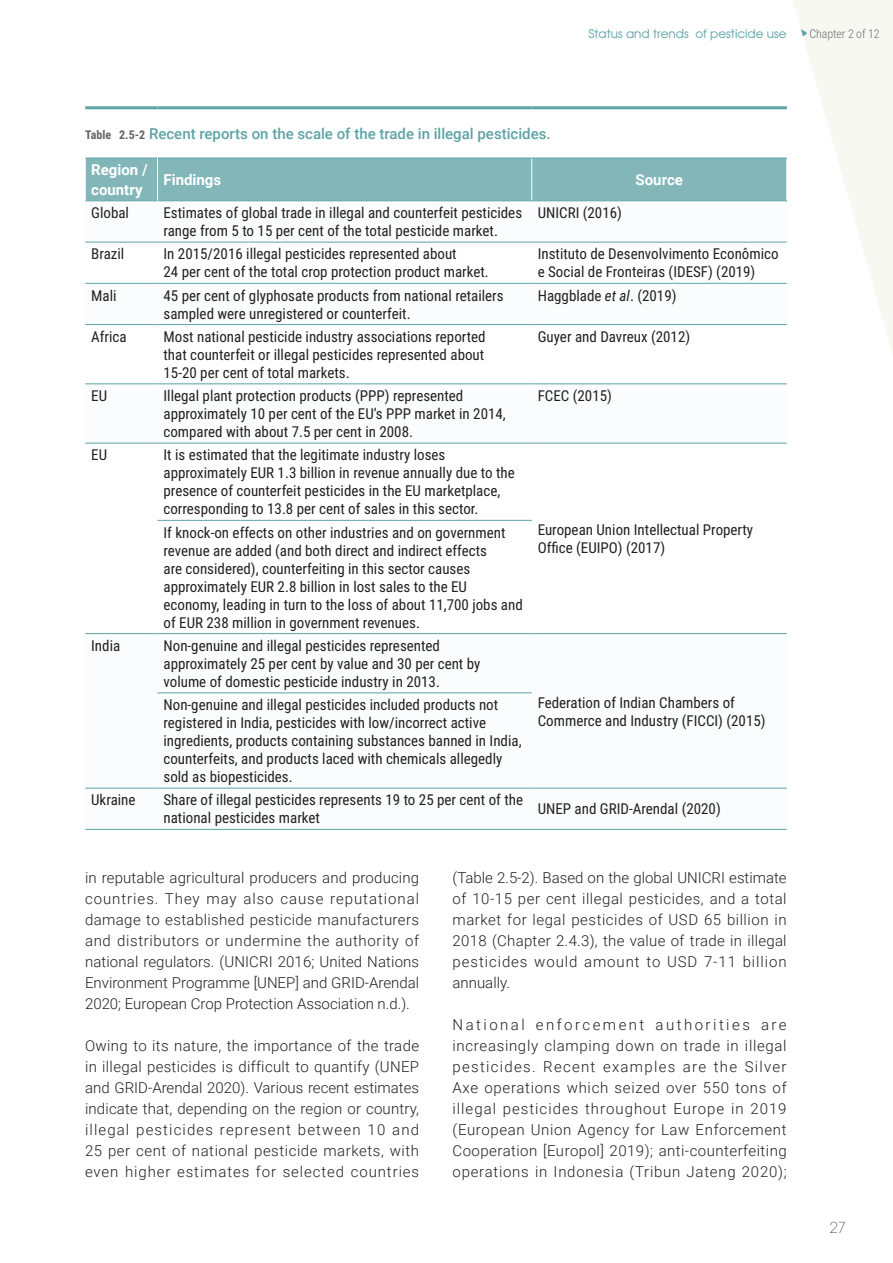
<style>
.page{position:relative;width:893px;height:1263px;background:#fff}
.page>*{position:absolute;margin:0;border:0;box-sizing:border-box;transform-origin:0 0}
._05TabRegL{font:15px/18px "Roboto Condensed";color:#231f20}
._02_RegLJ{font:300 15px/21px "Roboto";letter-spacing:.05em;color:#231f20;text-align:justify}
._05TabHead_A{font:500 15px "Roboto";color:#5da3a7}
._05TabHead_BL{font:700 15px/19.5px "Roboto";color:#fff}
.t1{font:200 15px "Avant Garde";color:#231f20}
.t2{font:12px "Avant Garde";color:#5da3a7}
.t3{font:300 12px "Roboto Condensed";letter-spacing:-.01em;color:#6c6d70}
.s1{font-family:"Roboto Condensed";font-weight:700;font-size:12px;color:#636366}
.s2{font-style:italic}
</style>
<div class="page">
<div style="left:86px;top:159px;width:701px;height:42px;background:#82b6b9"></div>
<svg style="left:85px;top:241px;width:702px;height:588px"></svg>
<hr style="left:85px;top:106px;width:73px;height:3px;background:#5da3a7">
<hr style="left:158px;top:106px;width:374px;height:3px;background:#5da3a7">
<hr style="left:532px;top:106px;width:255px;height:3px;background:#5da3a7">
<hr style="left:85px;top:242px;width:73px;height:1px;background:#5da3a7">
<hr style="left:85px;top:283px;width:73px;height:1px;background:#5da3a7">
<hr style="left:85px;top:324px;width:73px;height:1px;background:#5da3a7">
<hr style="left:85px;top:384px;width:73px;height:1px;background:#5da3a7">
<hr style="left:531px;top:158px;width:1px;height:43px;background:#fff">
<hr style="left:158px;top:158px;width:374px;height:1px;background:#5da3a7">
<hr style="left:532px;top:158px;width:255px;height:1px;background:#5da3a7">
<hr style="left:158px;top:242px;width:374px;height:1px;background:#5da3a7">
<hr style="left:532px;top:242px;width:255px;height:1px;background:#5da3a7">
<hr style="left:158px;top:283px;width:374px;height:1px;background:#5da3a7">
<hr style="left:532px;top:283px;width:255px;height:1px;background:#5da3a7">
<hr style="left:158px;top:324px;width:374px;height:1px;background:#5da3a7">
<hr style="left:532px;top:324px;width:255px;height:1px;background:#5da3a7">
<hr style="left:158px;top:384px;width:374px;height:1px;background:#5da3a7">
<hr style="left:532px;top:384px;width:255px;height:1px;background:#5da3a7">
<hr style="left:158px;top:443px;width:374px;height:1px;background:#5da3a7">
<hr style="left:158px;top:520px;width:374px;height:1px;background:#5da3a7">
<hr style="left:158px;top:201px;width:374px;height:1px;background:#5da3a7">
<hr style="left:532px;top:201px;width:255px;height:1px;background:#5da3a7">
<hr style="left:85px;top:158px;width:73px;height:1px;background:#5da3a7">
<hr style="left:85px;top:201px;width:73px;height:1px;background:#5da3a7">
<hr style="left:85px;top:158px;width:1px;height:43px;background:#fff">
<hr style="left:157px;top:158px;width:1px;height:43px;background:#fff">
<hr style="left:158px;top:633px;width:374px;height:1px;background:#5da3a7">
<hr style="left:158px;top:693px;width:374px;height:1px;background:#5da3a7">
<hr style="left:158px;top:788px;width:374px;height:1px;background:#5da3a7">
<hr style="left:158px;top:829px;width:374px;height:1px;background:#5da3a7">
<hr style="left:85px;top:443px;width:73px;height:1px;background:#5da3a7">
<hr style="left:532px;top:443px;width:255px;height:1px;background:#5da3a7">
<hr style="left:85px;top:633px;width:73px;height:1px;background:#5da3a7">
<hr style="left:85px;top:788px;width:73px;height:1px;background:#5da3a7">
<hr style="left:85px;top:829px;width:73px;height:1px;background:#5da3a7">
<hr style="left:532px;top:633px;width:255px;height:1px;background:#5da3a7">
<hr style="left:532px;top:788px;width:255px;height:1px;background:#5da3a7">
<hr style="left:532px;top:829px;width:255px;height:1px;background:#5da3a7">
<svg style="left:793px;top:0;width:100px;height:353px;fill:#f7f8f2"></svg>
<svg style="left:793px;top:21px;width:15px;height:25px"></svg>
<p class="t2" style="left:588px;top:26px;width:200px">Status and trends of pesticide use</p>
<p class="t3" style="left:810px;top:25px;width:72px">Chapter 2 of 12</p>
<p class="_05TabHead_A" style="left:85px;top:123px;width:467px"><span class="s1">Table 2.5-2</span> Recent reports on the scale of the trade in illegal pesticides.</p>
<p class="_05TabHead_BL" style="left:91px;top:160px;width:58px">Region / country</p>
<p class="_05TabHead_BL" style="left:164px;top:169px;width:59px">Findings</p>
<p class="_05TabHead_BL" style="left:636px;top:169px;width:49px">Source</p>
<p class="_05TabRegL" style="left:91px;top:203px;width:39px">Global</p>
<p class="_05TabRegL" style="left:164px;top:203px;width:360px">Estimates of global trade in illegal and counterfeit pesticides range from 5 to 15 per cent of the total pesticide market.</p>
<p class="_05TabRegL" style="left:538px;top:203px;width:86px">UNICRI (2016)</p>
<p class="_05TabRegL" style="left:91px;top:244px;width:35px">Brazil</p>
<p class="_05TabRegL" style="left:164px;top:244px;width:327px">In 2015/2016 illegal pesticides represented about<br>24 per cent of the total crop protection product market.</p>
<p class="_05TabRegL" style="left:538px;top:244px;width:242px">Instituto de Desenvolvimento Econômico e Social de Fronteiras (IDESF) (2019)</p>
<p class="_05TabRegL" style="left:91px;top:286px;width:27px">Mali</p>
<p class="_05TabRegL" style="left:164px;top:286px;width:342px">45 per cent of glyphosate products from national retailers sampled were unregistered or counterfeit.</p>
<p class="_05TabRegL" style="left:538px;top:286px;width:140px">Haggblade <span class="s2">et al</span>. (2019)</p>
<p class="_05TabRegL" style="left:91px;top:327px;width:37px">Africa</p>
<p class="_05TabRegL" style="left:164px;top:327px;width:324px;text-align:justify">Most national pesticide industry associations reported that counterfeit or illegal pesticides represented about 15-20 per cent of total markets.</p>
<p class="_05TabRegL" style="left:538px;top:327px;width:154px">Guyer and Davreux (2012)</p>
<p class="_05TabRegL" style="left:91px;top:386px;width:17px">EU</p>
<p class="_05TabRegL" style="left:164px;top:386px;width:344px">Illegal plant protection products (PPP) represented approximately 10 per cent of the EU’s PPP market in 2014, compared with about 7.5 per cent in 2008.</p>
<p class="_05TabRegL" style="left:538px;top:386px;width:76px">FCEC (2015)</p>
<p class="_05TabRegL" style="left:91px;top:445px;width:17px">EU</p>
<p class="_05TabRegL" style="left:164px;top:445px;width:353px">It is estimated that the legitimate industry loses approximately EUR 1.3 billion in revenue annually due to the presence of counterfeit pesticides in the EU marketplace, corresponding to 13.8 per cent of sales in this sector.</p>
<p class="_05TabRegL" style="left:538px;top:520px;width:217px">European Union Intellectual Property<br>Office (EUIPO) (2017)</p>
<p class="_05TabRegL" style="left:164px;top:523px;width:361px">If knock-on effects on other industries and on government revenue are added (and both direct and indirect effects<br>are considered), counterfeiting in this sector causes approximately EUR 2.8 billion in lost sales to the EU economy, leading in turn to the loss of about 11,700 jobs and of EUR 238 million in government revenues.</p>
<p class="_05TabRegL" style="left:91px;top:636px;width:31px">India</p>
<p class="_05TabRegL" style="left:164px;top:636px;width:318px">Non-genuine and illegal pesticides represented approximately 25 per cent by value and 30 per cent by volume of domestic pesticide industry in 2013.</p>
<p class="_05TabRegL" style="left:164px;top:695px;width:360px">Non-genuine and illegal pesticides included products not registered in India, pesticides with low/incorrect active ingredients, products containing substances banned in India, counterfeits, and products laced with chemicals allegedly sold as biopesticides.</p>
<p class="_05TabRegL" style="left:538px;top:693px;width:229px">Federation of Indian Chambers of<br>Commerce and Industry (FICCI) (2015)</p>
<p class="_05TabRegL" style="left:91px;top:790px;width:46px">Ukraine</p>
<p class="_05TabRegL" style="left:164px;top:790px;width:361px">Share of illegal pesticides represents 19 to 25 per cent of the national pesticides market</p>
<p class="_05TabRegL" style="left:538px;top:799px;width:185px">UNEP and GRID-Arendal (2020)</p>
<p class="_02_RegLJ" style="left:85px;top:867px;width:336px">in reputable agricultural producers and producing countries. They may also cause reputational damage to established pesticide manufacturers and distributors or undermine the authority of national regulators. (UNICRI 2016; United Nations Environment Programme [UNEP] and GRID-Arendal 2020; European Crop Protection Association n.d.).</p>
<p class="_02_RegLJ" style="left:85px;top:1035px;width:336px">Owing to its nature, the importance of the trade in illegal pesticides is difficult to quantify (UNEP and GRID-Arendal 2020). Various recent estimates indicate that, depending on the region or country, illegal pesticides represent between 10 and 25 per cent of national pesticide markets, with even higher estimates for selected countries</p>
<p class="_02_RegLJ" style="left:453px;top:867px;width:336px">(Table 2.5-2). Based on the global UNICRI estimate of 10-15 per cent illegal pesticides, and a total market for legal pesticides of USD 65 billion in 2018 (Chapter 2.4.3), the value of trade in illegal pesticides would amount to USD 7-11 billion annually.</p>
<p class="_02_RegLJ" style="left:453px;top:1014px;width:336px">National enforcement authorities are increasingly clamping down on trade in illegal pesticides. Recent examples are the Silver Axe operations which seized over 550 tons of illegal pesticides throughout Europe in 2019 (European Union Agency for Law Enforcement Cooperation [Europol] 2019); anti-counterfeiting operations in Indonesia (Tribun Jateng 2020);</p>
<p class="t1" style="left:829px;top:1219px;width:18px">27</p>
</div>
